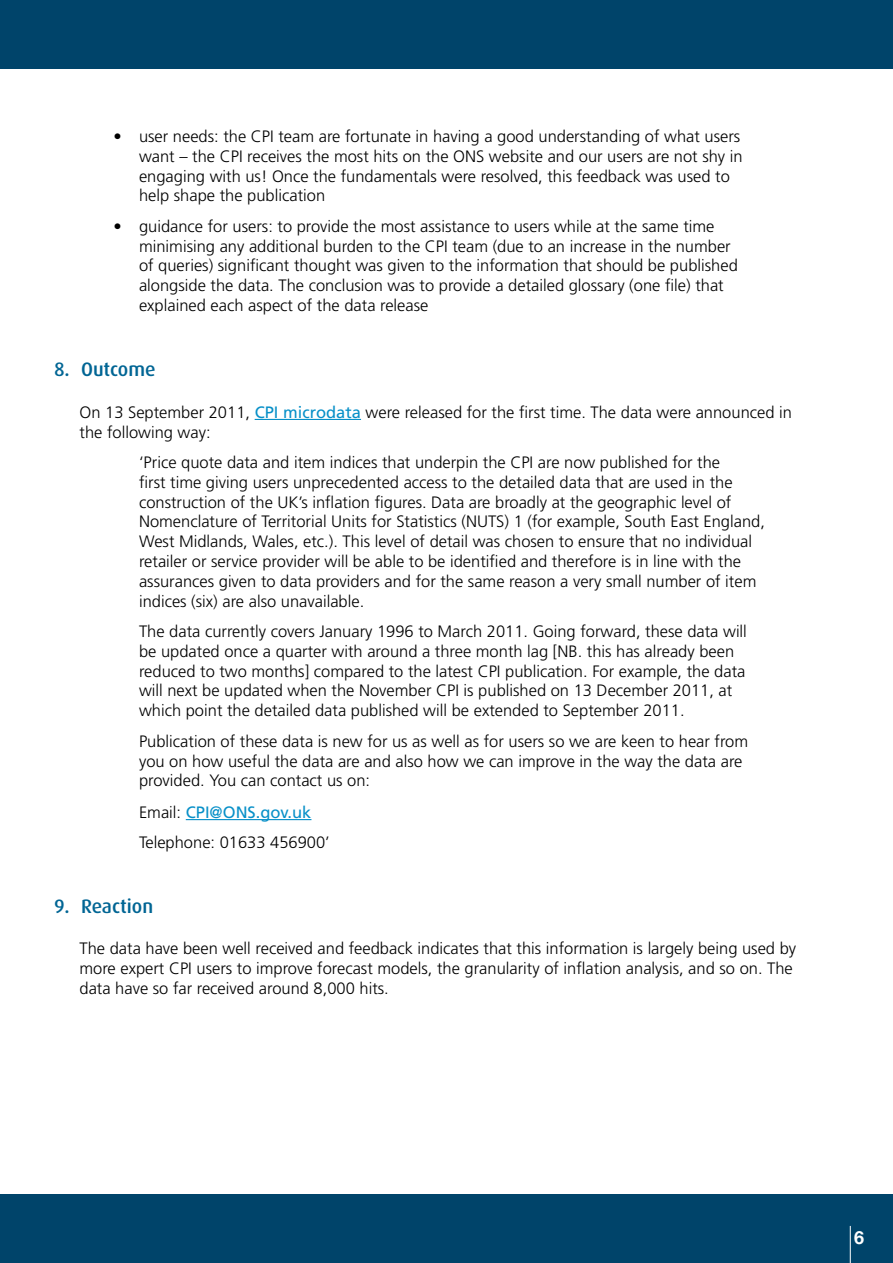
<style>
.page{position:relative;width:893px;height:1263px;background:#fff}
.page>*{position:absolute;margin:0;border:0;box-sizing:border-box;transform-origin:0 0}
.t1{font:500 19.5px "Dax";color:#006594}
.t2{font:700 18px "Helvetica Neue";color:#fff}
.t3{font:300 16.5px/19.8px "Frutiger";color:#000}
.s1{font-weight:400;color:#0890c8}
</style>
<div class="page">
<hr style="left:255px;top:419px;width:106px;height:1px;background:#0890c8">
<hr style="left:186px;top:819px;width:125px;height:1px;background:#0890c8">
<div style="left:0;top:1195px;width:893px;height:68px;background:#00446a"></div>
<div style="left:0;top:0;width:893px;height:69px;background:#00446a"></div>
<hr style="left:850px;top:1226px;width:1px;height:37px;background:#fff">
<p class="t3" style="left:139px;top:127px;width:605px;text-indent:-26px">• user needs: the CPI team are fortunate in having a good understanding of what users want – the CPI receives the most hits on the ONS website and our users are not shy in engaging with us! Once the fundamentals were resolved, this feedback was used to help shape the publication</p>
<p class="t3" style="left:139px;top:216px;width:600px;text-indent:-26px">• guidance for users: to provide the most assistance to users while at the same time minimising any additional burden to the CPI team (due to an increase in the number of queries) significant thought was given to the information that should be published alongside the data. The conclusion was to provide a detailed glossary (one file) that explained each aspect of the data release</p>
<p class="t1" style="left:54px;top:358px;width:103px">8. Outcome</p>
<p class="t3" style="left:80px;top:402px;width:714px">On 13 September 2011, <span class="s1">CPI microdata</span> were released for the first time. The data were announced in the following way:</p>
<p class="t3" style="left:139px;top:453px;width:627px">‘Price quote data and item indices that underpin the CPI are now published for the<br>first time giving users unprecedented access to the detailed data that are used in the construction of the UK’s inflation figures. Data are broadly at the geographic level of Nomenclature of Territorial Units for Statistics (NUTS) 1 (for example, South East England, West Midlands, Wales, etc.). This level of detail was chosen to ensure that no individual retailer or service provider will be able to be identified and therefore is in line with the assurances given to data providers and for the same reason a very small number of item indices (six) are also unavailable.</p>
<p class="t3" style="left:139px;top:622px;width:609px">The data currently covers January 1996 to March 2011. Going forward, these data will be updated once a quarter with around a three month lag [NB. this has already been reduced to two months] compared to the latest CPI publication. For example, the data will next be updated when the November CPI is published on 13 December 2011, at which point the detailed data published will be extended to September 2011.</p>
<p class="t3" style="left:139px;top:731px;width:611px">Publication of these data is new for us as well as for users so we are keen to hear from you on how useful the data are and also how we can improve in the way the data are provided. You can contact us on:</p>
<p class="t3" style="left:139px;top:797px;width:192px;line-height:30.5px">Email: <span class="s1">CPI@ONS.gov.uk<br></span>Telephone: 01633 456900’</p>
<p class="t1" style="left:54px;top:895px;width:101px">9. Reaction</p>
<p class="t3" style="left:80px;top:938px;width:718px">The data have been well received and feedback indicates that this information is largely being used by more expert CPI users to improve forecast models, the granularity of inflation analysis, and so on. The data have so far received around 8,000 hits.</p>
<p class="t2" style="left:854px;top:1221px;width:12px">6</p>
</div>
